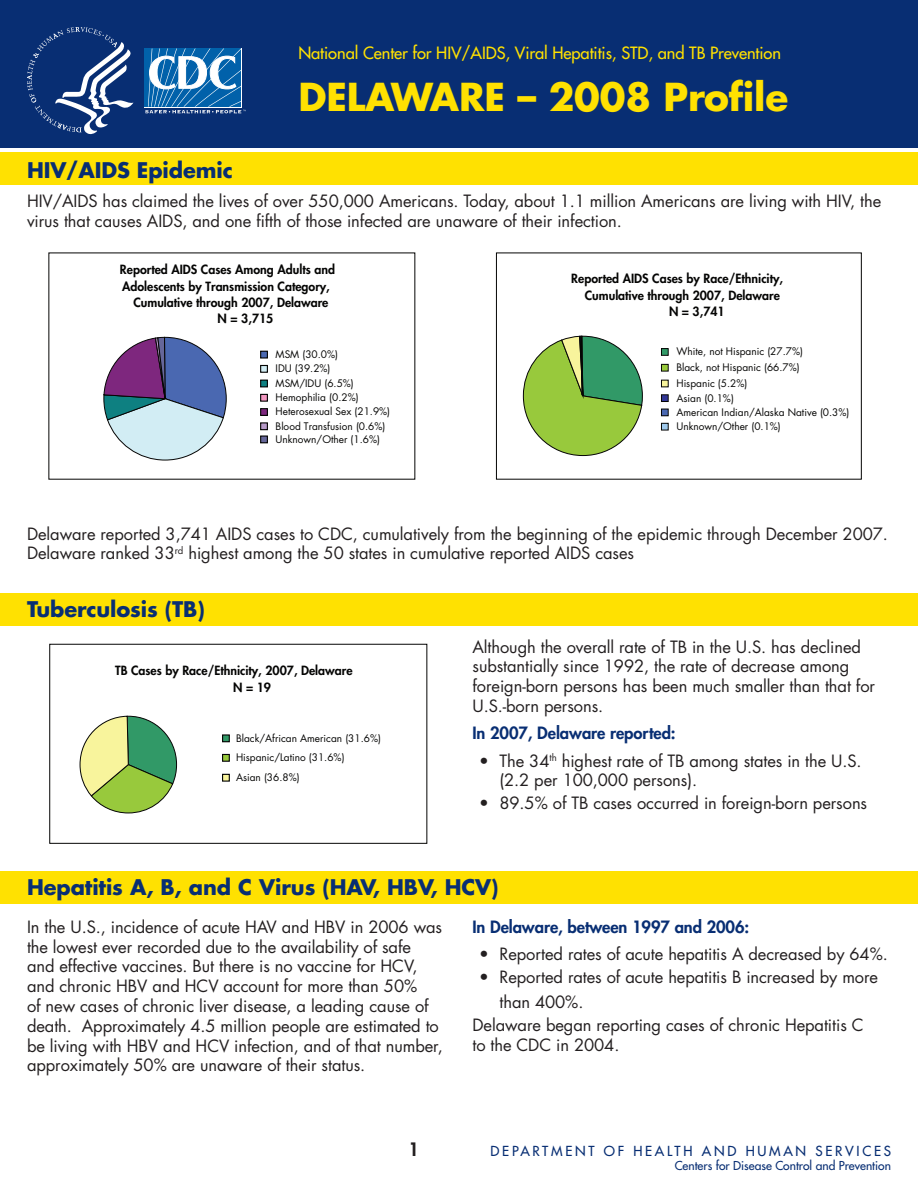
<style>
.page{position:relative;width:918px;height:1188px;background:#fff}
.page>*{position:absolute;margin:0;border:0;box-sizing:border-box;transform-origin:0 0}
.body{font:700 37.5px "Futura Std";letter-spacing:-.005em;color:#ffe101}
.subheader{font:700 21px "Futura Std";letter-spacing:-.005em;color:#082e73}
.t1{font:800 18px "Futura Std";color:#231f20}
.body-2{font:16.5px/19.8px "Futura Std";letter-spacing:-.005em;color:#231f20}
.bullets{font:16.5px/19.8px "Futura Std";letter-spacing:-.005em;color:#231f20}
._9pt{font:16.5px/19.8px "Futura Std";letter-spacing:-.005em;color:#231f20}
.body-3{font:500 16.5px "Futura Std";letter-spacing:-.005em;color:#ffe101}
.body-4{font:800 16.5px "Futura Std";letter-spacing:-.005em;color:#082e73}
.t2{font:500 13.5px "Futura Std";letter-spacing:.2em;color:#082e73}
.Root{font:800 12.45px "Futura Std";color:#050504}
.Root-2{font:800 12.3px/17px "Futura Std";color:#050504}
.t3{font:500 12px "Futura Std";color:#082e73}
.Root-3{font:10.2px/14.4px "Futura Std";color:#050504}
.Root-4{font:10.05px/19.6px "Futura Std";color:#050504}
</style>
<div class="page">
<div style="left:0;top:0;width:918px;height:147px;background:#082e73"></div>
<div style="left:0;top:152px;width:918px;height:33px;background:#ffe101"></div>
<div style="left:0;top:593px;width:918px;height:33px;background:#ffe101"></div>
<div style="left:0;top:872px;width:918px;height:32px;background:#ffe101"></div>
<svg style="left:103px;top:337px;width:124px;height:124px"></svg>
<div style="left:261px;top:351px;width:6px;height:7px;background:#4a68b1"></div>
<div style="left:260px;top:351px;width:8px;height:8px;border:1px solid #050504"></div>
<div style="left:261px;top:365px;width:6px;height:7px;background:#d2edf4"></div>
<div style="left:260px;top:365px;width:8px;height:8px;border:1px solid #050504"></div>
<div style="left:261px;top:380px;width:6px;height:7px;background:#0e8081"></div>
<div style="left:260px;top:380px;width:8px;height:7px;border:1px solid #050504"></div>
<div style="left:261px;top:394px;width:6px;height:7px;background:#f398c1"></div>
<div style="left:260px;top:394px;width:8px;height:8px;border:1px solid #050504"></div>
<svg style="left:262px;top:410px;width:4px;height:4px"></svg>
<div style="left:260px;top:408px;width:8px;height:8px;border:1px solid #050504"></div>
<div style="left:261px;top:423px;width:6px;height:7px;background:#b79ac8"></div>
<div style="left:260px;top:422px;width:8px;height:8px;border:1px solid #050504"></div>
<div style="left:261px;top:436px;width:6px;height:7px;background:#66679a"></div>
<div style="left:260px;top:435px;width:8px;height:8px;border:1px solid #050504"></div>
<div style="left:496px;top:253px;width:366px;height:227px;border:1px solid #050504"></div>
<svg style="left:523px;top:335px;width:120px;height:121px"></svg>
<hr style="left:581px;top:336px;width:1px;height:59px;background:#050504">
<div style="left:661px;top:349px;width:7px;height:6px;background:#319967"></div>
<div style="left:661px;top:348px;width:8px;height:8px;border:1px solid #050504"></div>
<div style="left:661px;top:364px;width:7px;height:7px;background:#98c93c"></div>
<div style="left:661px;top:364px;width:8px;height:7px;border:1px solid #050504"></div>
<div style="left:661px;top:380px;width:7px;height:7px;background:#f8f49c"></div>
<div style="left:661px;top:380px;width:8px;height:7px;border:1px solid #050504"></div>
<div style="left:661px;top:395px;width:7px;height:7px;background:#323795"></div>
<div style="left:661px;top:394px;width:8px;height:8px;border:1px solid #050504"></div>
<div style="left:661px;top:409px;width:7px;height:7px;background:#4a68b1"></div>
<div style="left:661px;top:409px;width:8px;height:7px;border:1px solid #050504"></div>
<div style="left:661px;top:423px;width:7px;height:7px;background:#9fc9eb"></div>
<div style="left:661px;top:423px;width:8px;height:7px;border:1px solid #050504"></div>
<div style="left:49px;top:644px;width:378px;height:200px;border:1px solid #050504"></div>
<svg style="left:79px;top:715px;width:98px;height:99px"></svg>
<div style="left:223px;top:735px;width:6px;height:7px;background:#319967"></div>
<div style="left:222px;top:734px;width:8px;height:8px;border:1px solid #050504"></div>
<div style="left:223px;top:754px;width:6px;height:7px;background:#98c93c"></div>
<div style="left:222px;top:754px;width:8px;height:8px;border:1px solid #050504"></div>
<div style="left:223px;top:774px;width:6px;height:7px;background:#f8f49c"></div>
<div style="left:222px;top:774px;width:8px;height:8px;border:1px solid #050504"></div>
<svg style="left:27px;top:27px;width:106px;height:107px"></svg>
<svg style="left:144px;top:48px;width:98px;height:59px"></svg>
<svg style="left:145px;top:49px;width:101px;height:64px;background:#4a89bc"></svg>
<p class="body-3" style="left:298px;top:42px;width:484px">National Center for HIV/AIDS, Viral Hepatitis, STD, and TB Prevention</p>
<p class="body" style="left:298px;top:72px;width:491px">DELAWARE – 2008 Profile</p>
<p class="subheader" style="left:27px;top:156px;width:207px">HIV/AIDS Epidemic</p>
<p class="body-2" style="left:27px;top:191px;width:856px">HIV/AIDS has claimed the lives of over 550,000 Americans. Today, about 1.1 million Americans are living with HIV, the virus that causes AIDS, and one fifth of those infected are unaware of their infection.</p>
<p class="Root" style="left:120px;top:262px;width:216px">Reported AIDS Cases Among Adults and</p>
<p class="Root" style="left:122px;top:279px;width:209px">Adolescents by Transmission Category,</p>
<p class="Root" style="left:133px;top:295px;width:197px">Cumulative through 2007, Delaware</p>
<p class="Root" style="left:218px;top:310px;width:57px">N = 3,715</p>
<p class="Root-3" style="left:276px;top:347px;width:116px">MSM (30.0%)<br>IDU (39.2%)<br>MSM/IDU (6.5%)<br>Hemophilia (0.2%)<br>Heterosexual Sex (21.9%)<br>Blood Transfusion (0.6%)</p>
<p class="Root-3" style="left:276px;top:432px;width:106px">Unknown/Other (1.6%)</p>
<p class="Root" style="left:571px;top:271px;width:213px">Reported AIDS Cases by Race/Ethnicity,</p>
<p class="Root" style="left:585px;top:288px;width:197px">Cumulative through 2007, Delaware</p>
<p class="Root" style="left:669px;top:304px;width:57px">N = 3,741</p>
<p class="Root-3" style="left:676px;top:344px;width:128px;line-height:15.8px">White, not Hispanic (27.7%)<br>Black, not Hispanic (66.7%)<br>Hispanic (5.2%)</p>
<p class="Root-3" style="left:676px;top:391px;width:175px">Asian (0.1%)<br>American Indian/Alaska Native (0.3%)<br>Unknown/Other (0.1%)</p>
<p class="_9pt" style="left:27px;top:524px;width:863px">Delaware reported 3,741 AIDS cases to CDC, cumulatively from the beginning of the epidemic through December 2007.<br>Delaware ranked 33<sup>rd</sup> highest among the 50 states in cumulative reported AIDS cases</p>
<p class="subheader" style="left:27px;top:595px;width:179px">Tuberculosis (TB)</p>
<p class="body-2" style="left:472px;top:637px;width:404px">Although the overall rate of TB in the U.S. has declined substantially since 1992, the rate of decrease among foreign-born persons has been much smaller than that for U.S.-born persons.</p>
<p class="body-4" style="left:472px;top:723px;width:205px">In 2007, Delaware reported:</p>
<p class="bullets" style="left:499px;top:751px;width:364px;text-indent:-20px">• The 34<sup>th</sup> highest rate of TB among states in the U.S. (2.2 per 100,000 persons).</p>
<p class="bullets" style="left:479px;top:793px;width:389px">• 89.5% of TB cases occurred in foreign-born persons</p>
<p class="Root-2" style="left:233px;top:662px;width:121px;text-indent:-118px">TB Cases by Race/Ethnicity, 2007, Delaware<br>N = 19</p>
<p class="Root-4" style="left:236px;top:728px;width:146px">Black/African American (31.6%)<br>Hispanic/Latino (31.6%)<br>Asian (36.8%)</p>
<p class="subheader" style="left:27px;top:874px;width:473px">Hepatitis A, B, and C Virus (HAV, HBV, HCV)</p>
<p class="body-2" style="left:27px;top:917px;width:417px">In the U.S., incidence of acute HAV and HBV in 2006 was the lowest ever recorded due to the availability of safe<br>and effective vaccines. But there is no vaccine for HCV, and chronic HBV and HCV account for more than 50%<br>of new cases of chronic liver disease, a leading cause of death. Approximately 4.5 million people are estimated to be living with HBV and HCV infection, and of that number, approximately 50% are unaware of their status.</p>
<p class="body-4" style="left:472px;top:916px;width:278px">In Delaware, between 1997 and 2006:</p>
<p class="bullets" style="left:479px;top:944px;width:410px">• Reported rates of acute hepatitis A decreased by 64%.</p>
<p class="bullets" style="left:499px;top:964px;width:380px;line-height:25.2px;text-indent:-20px">• Reported rates of acute hepatitis B increased by more than 400%.</p>
<p class="body-2" style="left:472px;top:1015px;width:393px">Delaware began reporting cases of chronic Hepatitis C to the CDC in 2004.</p>
<p class="t1" style="left:409px;top:1138px;width:12px">1</p>
<p class="t2" style="left:491px;top:1142px;width:402px">DEPARTMENT OF HEALTH AND HUMAN SERVICES</p>
<p class="t3" style="left:675px;top:1158px;width:218px">Centers for Disease Control and Prevention</p>
</div>
